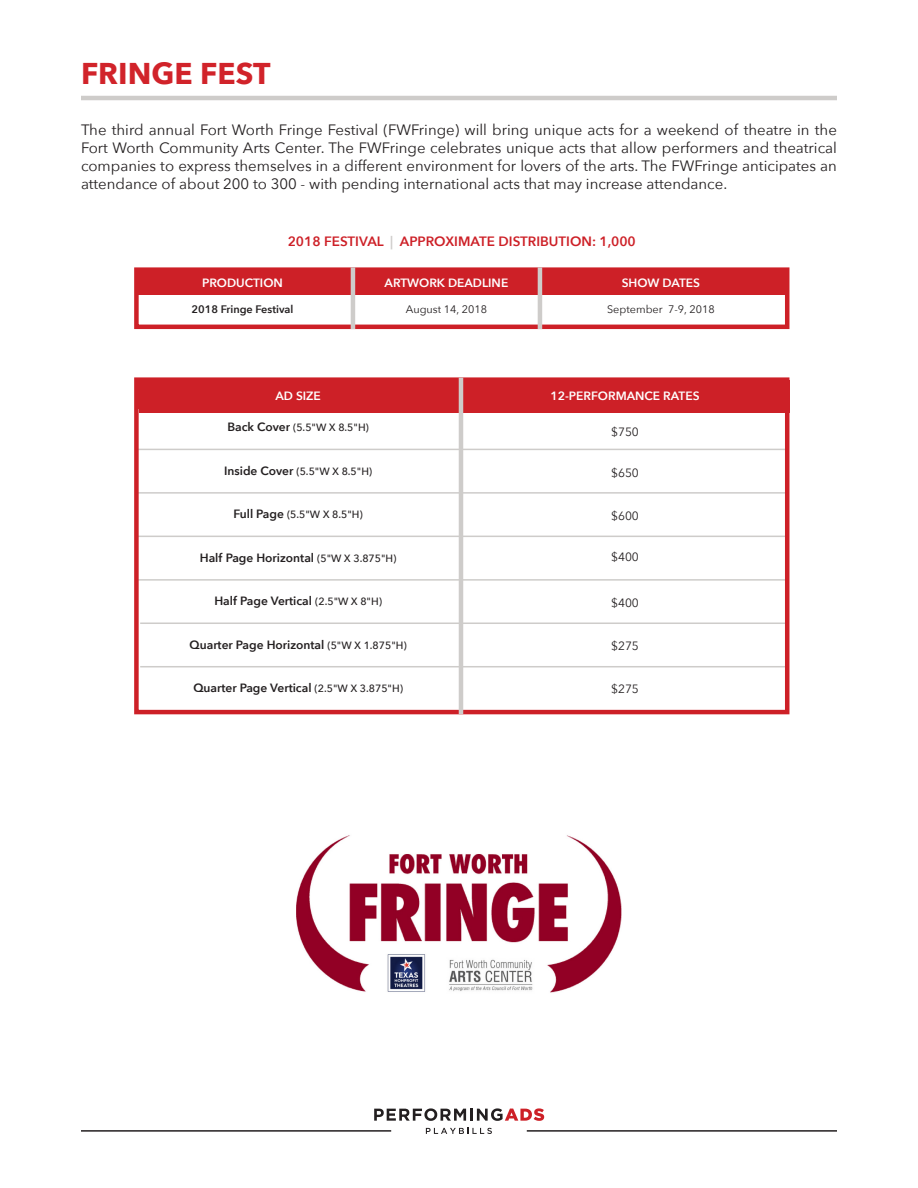
<style>
.page{position:relative;width:918px;height:1188px;background:#fff}
.page>*{position:absolute;margin:0;border:0;box-sizing:border-box;transform-origin:0 0}
.t1{font:700 30px "Avenir Next";color:#d1232a}
.t2{font:15px/18px "Avenir Next";color:#231f20;text-align:justify}
.t3{font:600 13.5px "Avenir Next";color:#cd2027}
.t4{font:600 12px "Avenir Next";color:#231f20}
.t5{font:600 12px "Avenir Next";color:#fff}
.t6{font:12px "Avenir Next";color:#231f20}
.t7{font:10.8px "Avenir Next";color:#231f20}
.t8{font:600 10.8px "Avenir Next";color:#231f20}
.t9{font:500 10.5px "Avenir Next";color:#231f20}
.s1{color:#ceccca}
.s2{font-weight:600;font-size:12px}
.s3{font-weight:500;font-size:10.5px}
</style>
<div class="page">
<div style="left:139px;top:380px;width:650px;height:32px;background:#cd2027"></div>
<hr style="left:138px;top:449px;width:647px;height:1px;background:#ceccca">
<hr style="left:138px;top:536px;width:647px;height:1px;background:#ceccca">
<hr style="left:138px;top:579px;width:647px;height:2px;background:#ceccca">
<hr style="left:138px;top:492px;width:647px;height:2px;background:#ceccca">
<hr style="left:140px;top:623px;width:648px;height:1px;background:#ceccca">
<hr style="left:140px;top:666px;width:648px;height:1px;background:#ceccca">
<div style="left:134px;top:377px;width:655px;height:337px;border:4px solid #cd2027"></div>
<div style="left:137px;top:269px;width:648px;height:25px;background:#cd2027"></div>
<div style="left:134px;top:267px;width:655px;height:62px;border:4px solid #cd2027"></div>
<svg style="left:374px;top:1108px;width:170px;height:13px"></svg>
<svg style="left:426px;top:1128px;width:66px;height:6px"></svg>
<hr style="left:81px;top:1130px;width:310px;height:2px;background:#231f20">
<hr style="left:527px;top:1130px;width:310px;height:2px;background:#231f20">
<hr style="left:81px;top:96px;width:756px;height:4px;background:#ceccca">
<hr style="left:459px;top:378px;width:4px;height:336px;background:#ceccca">
<hr style="left:351px;top:267px;width:4px;height:62px;background:#ceccca">
<hr style="left:538px;top:267px;width:4px;height:62px;background:#ceccca">
<img style="left:296px;top:835px;width:325px;height:158px">
<p class="t1" style="left:81px;top:48px;width:191px">FRINGE FEST</p>
<p class="t2" style="left:81px;top:120px;width:758px">The third annual Fort Worth Fringe Festival (FWFringe) will bring unique acts for a weekend of theatre in the Fort Worth Community Arts Center. The FWFringe celebrates unique acts that allow performers and theatrical companies to express themselves in a different environment for lovers of the arts. The FWFringe anticipates an attendance of about 200 to 300 - with pending international acts that may increase attendance.</p>
<p class="t3" style="left:288px;top:230px;width:350px">2018 FESTIVAL <span class="s1">|</span> APPROXIMATE DISTRIBUTION: 1,000</p>
<p class="t5" style="left:202px;top:273px;width:82px">PRODUCTION</p>
<p class="t5" style="left:385px;top:273px;width:125px">ARTWORK DEADLINE</p>
<p class="t5" style="left:622px;top:273px;width:80px">SHOW DATES</p>
<p class="t8" style="left:192px;top:300px;width:103px">2018 Fringe Festival</p>
<p class="t7" style="left:406px;top:300px;width:83px">August 14, 2018</p>
<p class="t7" style="left:607px;top:300px;width:109px">September 7-9, 2018</p>
<p class="t5" style="left:275px;top:385px;width:47px">AD SIZE</p>
<p class="t5" style="left:550px;top:385px;width:151px">12-PERFORMANCE RATES</p>
<p class="t9" style="left:227px;top:419px;width:143px"><span class="s2">Back Cover</span> (5.5"W X 8.5"H)</p>
<p class="t9" style="left:224px;top:462px;width:150px"><span class="s2">Inside Cover</span> (5.5"W X 8.5"H)</p>
<p class="t9" style="left:234px;top:506px;width:131px"><span class="s2">Full Page</span> (5.5"W X 8.5"H)</p>
<p class="t4" style="left:200px;top:547px;width:198px">Half Page Horizontal <span class="s3">(5"W X 3.875"H)</span></p>
<p class="t4" style="left:214px;top:591px;width:169px">Half Page Vertical <span class="s3">(2.5"W X 8"H)</span></p>
<p class="t4" style="left:190px;top:634px;width:219px">Quarter Page Horizontal <span class="s3">(5"W X 1.875"H)</span></p>
<p class="t4" style="left:193px;top:678px;width:211px">Quarter Page Vertical <span class="s3">(2.5"W X 3.875"H)</span></p>
<p class="t6" style="left:611px;top:421px;width:29px">$750</p>
<p class="t6" style="left:611px;top:463px;width:29px">$650</p>
<p class="t6" style="left:611px;top:506px;width:29px">$600</p>
<p class="t6" style="left:611px;top:547px;width:29px">$400</p>
<p class="t6" style="left:611px;top:593px;width:29px">$400</p>
<p class="t6" style="left:611px;top:636px;width:29px">$275</p>
<p class="t6" style="left:611px;top:679px;width:29px">$275</p>
</div>
